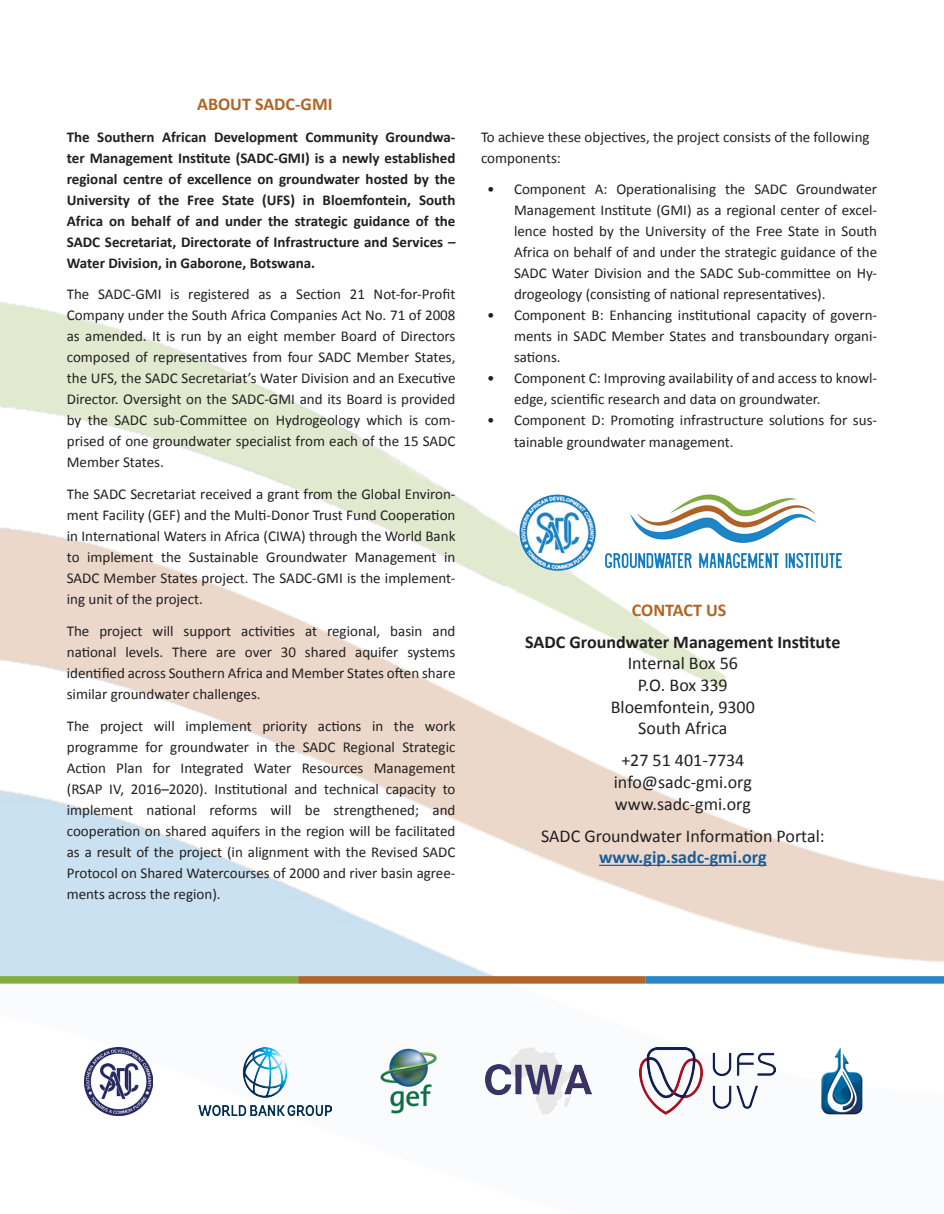
<style>
.page{position:relative;width:944px;height:1214px;background:#fff}
.page>*{position:absolute;margin:0;border:0;box-sizing:border-box;transform-origin:0 0}
.t1{font:18px "Calibri";color:#231f20}
.t2{font:700 18px "Calibri";color:#231f20}
.t3{font:700 18px "Calibri";color:#b16527}
.t4{font:700 18px "Calibri";color:#175d9e}
.t5{font:15px/21px "Calibri";color:#231f20;text-align:justify}
.t6{font:700 15px/21px "Calibri";color:#231f20;text-align:justify}
</style>
<div class="page">
<img style="left:0;top:302px;width:944px;height:674px">
<svg style="left:0;top:983px;width:944px;height:133px"></svg>
<img style="left:485px;top:1047px;width:106px;height:67px">
<img style="left:380px;top:1047px;width:57px;height:67px">
<img style="left:821px;top:1047px;width:41px;height:67px">
<img style="left:639px;top:1047px;width:136px;height:67px">
<img style="left:198px;top:1047px;width:134px;height:68px">
<img style="left:85px;top:1047px;width:68px;height:68px">
<hr style="left:599px;top:864px;width:167px;height:2px;background:#175d9e">
<div style="left:0;top:976px;width:298px;height:7px;background:#84ac3f"></div>
<div style="left:645px;top:976px;width:299px;height:7px;background:#2a86c7"></div>
<div style="left:298px;top:976px;width:347px;height:7px;background:#b16529"></div>
<img style="left:519px;top:494px;width:322px;height:77px">
<p class="t3" style="left:197px;top:93px;width:137px">ABOUT SADC-GMI</p>
<p class="t6" style="left:67px;top:126px;width:390px">The Southern African Development Community Groundwa&shy;ter Management Institute (SADC-GMI) is a newly established regional centre of excellence on groundwater hosted by the University of the Free State (UFS) in Bloemfontein, South</p>
<p class="t6" style="left:67px;top:210px;width:390px">Africa on behalf of and under the strategic guidance of the SADC Secretariat, Directorate of Infrastructure and Services – Water Division, in Gaborone, Botswana.</p>
<p class="t5" style="left:67px;top:284px;width:390px">The SADC-GMI is registered as a Section 21 Not-for-Profit</p>
<p class="t5" style="left:67px;top:305px;width:390px">Company under the South Africa Companies Act No. 71 of 2008 as amended. It is run by an eight member Board of Directors composed of representatives from four SADC Member States, the UFS, the SADC Secretariat’s Water Division and an Executive Director. Oversight on the SADC-GMI and its Board is provided by the SADC sub-Committee on Hydrogeology which is com&shy;prised of one groundwater specialist from each of the 15 SADC</p>
<p class="t5" style="left:67px;top:452px;width:98px">Member States.</p>
<p class="t5" style="left:67px;top:483px;width:390px">The SADC Secretariat received a grant from the Global Environ&shy;ment Facility (GEF) and the Multi-Donor Trust Fund Cooperation in International Waters in Africa (CIWA) through the World Bank to implement the Sustainable Groundwater Management in SADC Member States project. The SADC-GMI is the implement&shy;ing unit of the project.</p>
<p class="t5" style="left:67px;top:620px;width:390px">The project will support activities at regional, basin and</p>
<p class="t5" style="left:67px;top:641px;width:390px">national levels. There are over 30 shared aquifer systems</p>
<p class="t5" style="left:67px;top:662px;width:390px">identified across Southern Africa and Member States often share</p>
<p class="t5" style="left:67px;top:683px;width:195px">similar groundwater challenges.</p>
<p class="t5" style="left:67px;top:715px;width:390px">The project will implement priority actions in the work</p>
<p class="t5" style="left:67px;top:736px;width:390px">programme for groundwater in the SADC Regional Strategic</p>
<p class="t5" style="left:67px;top:757px;width:390px">Action Plan for Integrated Water Resources Management (RSAP IV, 2016–2020). Institutional and technical capacity to</p>
<p class="t5" style="left:67px;top:799px;width:390px">implement national reforms will be strengthened; and</p>
<p class="t5" style="left:67px;top:820px;width:390px">cooperation on shared aquifers in the region will be facilitated as a result of the project (in alignment with the Revised SADC Protocol on Shared Watercourses of 2000 and river basin agree&shy;ments across the region).</p>
<p class="t5" style="left:481px;top:126px;width:390px">To achieve these objectives, the project consists of the following components:</p>
<p class="t5" style="left:514px;top:179px;width:365px;text-indent:-27px">• Component A: Operationalising the SADC Groundwater Management Institute (GMI) as a regional center of excel&shy;lence hosted by the University of the Free State in South Africa on behalf of and under the strategic guidance of the SADC Water Division and the SADC Sub-committee on Hy&shy;drogeology (consisting of national representatives).</p>
<p class="t5" style="left:514px;top:305px;width:364px;text-indent:-27px">• Component B: Enhancing institutional capacity of govern&shy;ments in SADC Member States and transboundary organi&shy;sations.</p>
<p class="t5" style="left:514px;top:368px;width:364px;text-indent:-27px">• Component C: Improving availability of and access to knowl&shy;edge, scientific research and data on groundwater.</p>
<p class="t5" style="left:514px;top:410px;width:364px;line-height:21.6px;text-indent:-27px">• Component D: Promoting infrastructure solutions for sus&shy;tainable groundwater management.</p>
<p class="t3" style="left:632px;top:598px;width:96px">CONTACT US</p>
<p class="t2" style="left:525px;top:630px;width:316px">SADC Groundwater Management Institute</p>
<p class="t1" style="left:627px;top:652px;width:112px">Internal Box 56</p>
<p class="t1" style="left:638px;top:673px;width:91px">P.O. Box 339</p>
<p class="t1" style="left:611px;top:695px;width:145px">Bloemfontein, 9300</p>
<p class="t1" style="left:638px;top:717px;width:91px">South Africa</p>
<p class="t1" style="left:621px;top:749px;width:124px">+27 51 401-7734</p>
<p class="t1" style="left:614px;top:770px;width:139px">info@sadc-gmi.org</p>
<p class="t1" style="left:615px;top:792px;width:137px">www.sadc-gmi.org</p>
<p class="t1" style="left:541px;top:824px;width:285px">SADC Groundwater Information Portal:</p>
<p class="t4" style="left:599px;top:845px;width:169px">www.gip.sadc-gmi.org</p>
</div>
